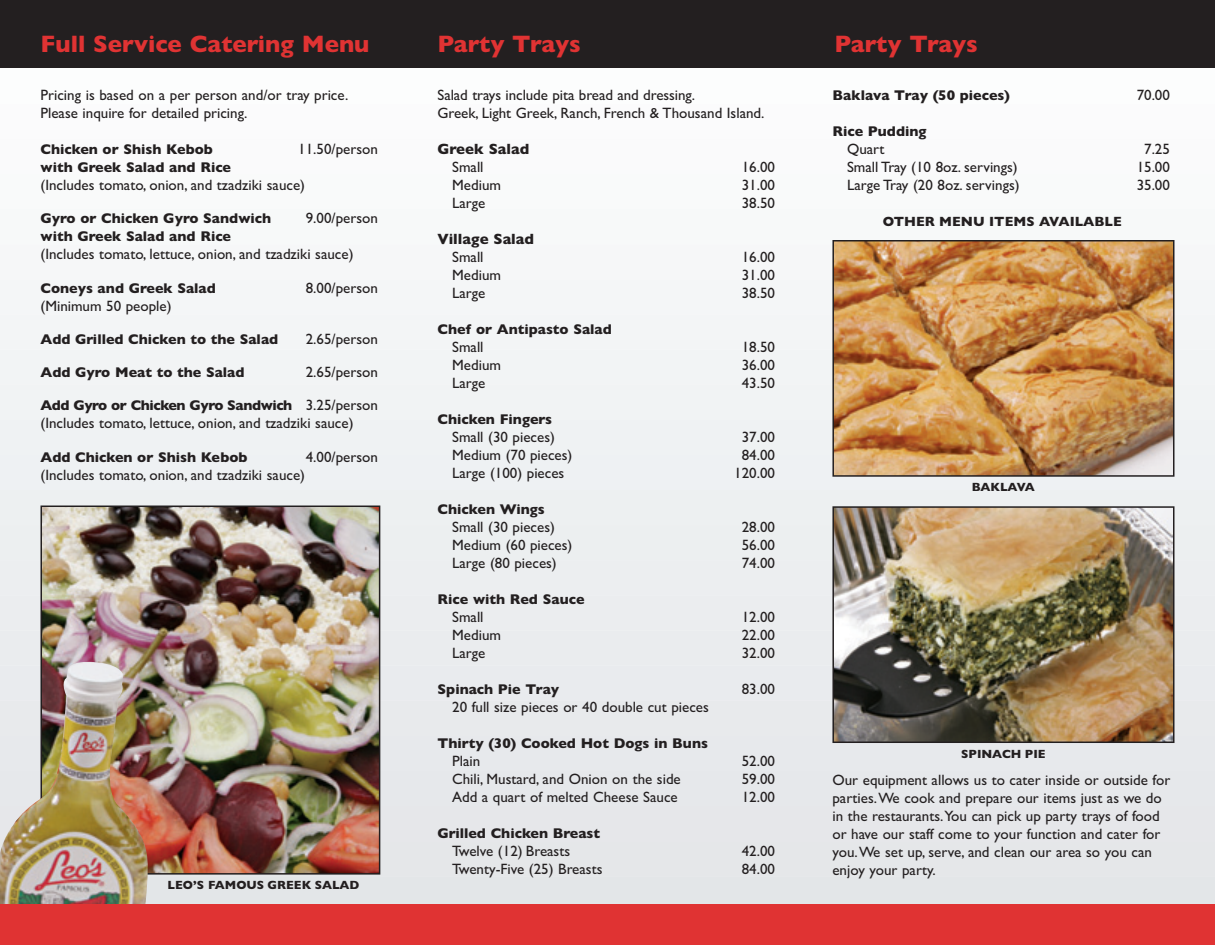
<style>
.page{position:relative;width:1215px;height:945px;background:#fff}
.page>*{position:absolute;margin:0;border:0;box-sizing:border-box;transform-origin:0 0}
.t1{font:700 24px "Gill Sans";color:#e03333}
.t2{font:15px/18px "Gill Sans";color:#231f20}
.t3{font:700 15px "Gill Sans";color:#231f20}
.t4{font:700 14.25px "Gill Sans";color:#231f20}
.t5{font:700 14.25px "Gill Sans";letter-spacing:-.03em;color:#231f20}
.t6{font:700 13.5px "Gill Sans";color:#231f20}
.t7{font:700 12px "Gill Sans";color:#231f20}
.t8{font:700 12px "Gill Sans";letter-spacing:-.02em;color:#231f20}
.s1{font-weight:400;font-size:15px}
</style>
<div class="page">
<div style="left:0;top:874px;width:1215px;height:40px;background:#e3e6e8"></div>
<div style="left:0;top:839px;width:1215px;height:40px;background:#e5e7e9"></div>
<div style="left:0;top:804px;width:1215px;height:40px;background:#e6e7ea"></div>
<div style="left:0;top:768px;width:1215px;height:41px;background:#e6e8eb"></div>
<div style="left:0;top:733px;width:1215px;height:40px;background:#e7e9ec"></div>
<div style="left:0;top:698px;width:1215px;height:40px;background:#e8eaec"></div>
<div style="left:0;top:663px;width:1215px;height:40px;background:#e9ebee"></div>
<div style="left:0;top:628px;width:1215px;height:40px;background:#eaecee"></div>
<div style="left:0;top:593px;width:1215px;height:40px;background:#ebedef"></div>
<div style="left:0;top:558px;width:1215px;height:40px;background:#eceef0"></div>
<div style="left:0;top:523px;width:1215px;height:40px;background:#eceff0"></div>
<div style="left:0;top:488px;width:1215px;height:40px;background:#edf0f1"></div>
<div style="left:0;top:452px;width:1215px;height:41px;background:#eef1f3"></div>
<div style="left:0;top:417px;width:1215px;height:40px;background:#eff2f3"></div>
<div style="left:0;top:382px;width:1215px;height:40px;background:#f1f3f4"></div>
<div style="left:0;top:347px;width:1215px;height:40px;background:#f2f4f5"></div>
<div style="left:0;top:312px;width:1215px;height:40px;background:#f3f5f6"></div>
<div style="left:0;top:277px;width:1215px;height:40px;background:#f4f6f7"></div>
<div style="left:0;top:242px;width:1215px;height:40px;background:#f6f7f8"></div>
<div style="left:0;top:207px;width:1215px;height:40px;background:#f7f9f9"></div>
<div style="left:0;top:172px;width:1215px;height:40px;background:#f9fafa"></div>
<div style="left:0;top:136px;width:1215px;height:41px;background:#fafafb"></div>
<div style="left:0;top:101px;width:1215px;height:40px;background:#fbfbfc"></div>
<svg style="left:0;top:67px;width:1215px;height:1px"></svg>
<div style="left:0;top:0;width:1215px;height:67px;background:#231f20"></div>
<img style="left:43px;top:509px;width:334px;height:363px">
<div style="left:40px;top:506px;width:340px;height:369px;border:2px solid #231f20"></div>
<img style="left:835px;top:509px;width:336px;height:231px">
<div style="left:832px;top:506px;width:342px;height:237px;border:2px solid #231f20"></div>
<img style="left:835px;top:243px;width:336px;height:231px">
<div style="left:832px;top:240px;width:342px;height:237px;border:2px solid #231f20"></div>
<img style="left:0;top:662px;width:148px;height:242px">
<div style="left:0;top:904px;width:1215px;height:41px;background:#e03333"></div>
<h1 class="t1" style="left:40px;top:30px;width:331px">Full Service Catering Menu</h1>
<p class="t2" style="left:40px;top:86px;width:309px">Pricing is based on a per person and/or tray price.<br>Please inquire for detailed pricing.</p>
<p class="t4" style="left:40px;top:141px;width:174px">Chicken or Shish Kebob</p>
<p class="t2" style="left:298px;top:140px;width:81px">11.50/person</p>
<p class="t4" style="left:40px;top:159px;width:192px">with Greek Salad and Rice</p>
<p class="t2" style="left:40px;top:176px;width:266px">(Includes tomato, onion, and tzadziki sauce)</p>
<p class="t4" style="left:40px;top:210px;width:232px">Gyro or Chicken Gyro Sandwich</p>
<p class="t2" style="left:306px;top:209px;width:74px">9.00/person</p>
<p class="t4" style="left:40px;top:228px;width:192px">with Greek Salad and Rice</p>
<p class="t2" style="left:40px;top:245px;width:315px">(Includes tomato, lettuce, onion, and tzadziki sauce)</p>
<p class="t4" style="left:40px;top:279px;width:177px">Coneys and Greek Salad</p>
<p class="t2" style="left:306px;top:278px;width:74px">8.00/person</p>
<p class="t2" style="left:40px;top:296px;width:133px">(Minimum 50 people)</p>
<p class="t4" style="left:40px;top:331px;width:239px">Add Grilled Chicken to the Salad</p>
<p class="t2" style="left:306px;top:330px;width:74px">2.65/person</p>
<p class="t4" style="left:40px;top:364px;width:205px">Add Gyro Meat to the Salad</p>
<p class="t2" style="left:306px;top:363px;width:74px">2.65/person</p>
<p class="t5" style="left:40px;top:397px;width:339px">Add Gyro or Chicken Gyro Sandwich <span class="s1">3.25/person</span></p>
<p class="t2" style="left:40px;top:414px;width:315px">(Includes tomato, lettuce, onion, and tzadziki sauce)</p>
<p class="t4" style="left:40px;top:449px;width:209px">Add Chicken or Shish Kebob</p>
<p class="t2" style="left:306px;top:448px;width:74px">4.00/person</p>
<p class="t2" style="left:40px;top:466px;width:266px">(Includes tomato, onion, and tzadziki sauce)</p>
<p class="t7" style="left:168px;top:878px;width:193px">LEO’S FAMOUS GREEK SALAD</p>
<h1 class="t1" style="left:438px;top:30px;width:145px">Party Trays</h1>
<h1 class="t1" style="left:835px;top:30px;width:145px">Party Trays</h1>
<p class="t4" style="left:832px;top:87px;width:179px">Baklava Tray (50 pieces)</p>
<p class="t2" style="left:1137px;top:86px;width:35px">70.00</p>
<p class="t4" style="left:832px;top:123px;width:96px">Rice Pudding</p>
<p class="t2" style="left:847px;top:140px;width:39px">Quart</p>
<p class="t2" style="left:1144px;top:140px;width:27px">7.25</p>
<p class="t2" style="left:847px;top:158px;width:172px">Small Tray (10 8oz. servings)</p>
<p class="t2" style="left:1137px;top:158px;width:35px">15.00</p>
<p class="t2" style="left:847px;top:176px;width:174px">Large Tray (20 8oz. servings)</p>
<p class="t2" style="left:1137px;top:176px;width:35px">35.00</p>
<p class="t6" style="left:883px;top:213px;width:240px">OTHER MENU ITEMS AVAILABLE</p>
<p class="t2" style="left:438px;top:86px;width:328px">Salad trays include pita bread and dressing.<br>Greek, Light Greek, Ranch, French &amp; Thousand Island.</p>
<p class="t3" style="left:438px;top:140px;width:93px">Greek Salad</p>
<p class="t2" style="left:452px;top:158px;width:33px">Small</p>
<p class="t2" style="left:742px;top:158px;width:35px">16.00</p>
<p class="t2" style="left:452px;top:176px;width:50px">Medium</p>
<p class="t2" style="left:742px;top:176px;width:35px">31.00</p>
<p class="t2" style="left:452px;top:194px;width:35px">Large</p>
<p class="t2" style="left:742px;top:194px;width:35px">38.50</p>
<p class="t3" style="left:438px;top:230px;width:98px">Village Salad</p>
<p class="t2" style="left:452px;top:248px;width:33px">Small</p>
<p class="t2" style="left:742px;top:248px;width:35px">16.00</p>
<p class="t2" style="left:452px;top:266px;width:50px">Medium</p>
<p class="t2" style="left:742px;top:266px;width:35px">31.00</p>
<p class="t2" style="left:452px;top:284px;width:35px">Large</p>
<p class="t2" style="left:742px;top:284px;width:35px">38.50</p>
<p class="t4" style="left:438px;top:321px;width:176px">Chef or Antipasto Salad</p>
<p class="t2" style="left:452px;top:338px;width:33px">Small</p>
<p class="t2" style="left:742px;top:338px;width:35px">18.50</p>
<p class="t2" style="left:452px;top:356px;width:50px">Medium</p>
<p class="t2" style="left:742px;top:356px;width:35px">36.00</p>
<p class="t2" style="left:452px;top:374px;width:35px">Large</p>
<p class="t2" style="left:742px;top:374px;width:35px">43.50</p>
<p class="t4" style="left:438px;top:411px;width:116px">Chicken Fingers</p>
<p class="t2" style="left:452px;top:428px;width:104px">Small (30 pieces)</p>
<p class="t2" style="left:742px;top:428px;width:35px">37.00</p>
<p class="t2" style="left:452px;top:446px;width:122px">Medium (70 pieces)</p>
<p class="t2" style="left:742px;top:446px;width:35px">84.00</p>
<p class="t2" style="left:452px;top:464px;width:114px">Large (100) pieces</p>
<p class="t2" style="left:734px;top:464px;width:42px">120.00</p>
<p class="t4" style="left:438px;top:501px;width:109px">Chicken Wings</p>
<p class="t2" style="left:452px;top:518px;width:104px">Small (30 pieces)</p>
<p class="t2" style="left:742px;top:518px;width:35px">28.00</p>
<p class="t2" style="left:452px;top:536px;width:122px">Medium (60 pieces)</p>
<p class="t2" style="left:742px;top:536px;width:35px">56.00</p>
<p class="t2" style="left:452px;top:554px;width:106px">Large (80 pieces)</p>
<p class="t2" style="left:742px;top:554px;width:35px">74.00</p>
<p class="t4" style="left:438px;top:591px;width:148px">Rice with Red Sauce</p>
<p class="t2" style="left:452px;top:608px;width:33px">Small</p>
<p class="t2" style="left:742px;top:608px;width:35px">12.00</p>
<p class="t2" style="left:452px;top:626px;width:50px">Medium</p>
<p class="t2" style="left:742px;top:626px;width:35px">22.00</p>
<p class="t2" style="left:452px;top:644px;width:35px">Large</p>
<p class="t2" style="left:742px;top:644px;width:35px">32.00</p>
<p class="t4" style="left:438px;top:681px;width:123px">Spinach Pie Tray</p>
<p class="t2" style="left:742px;top:680px;width:35px">83.00</p>
<p class="t2" style="left:452px;top:698px;width:258px">20 full size pieces or 40 double cut pieces</p>
<p class="t4" style="left:438px;top:735px;width:272px">Thirty (30) Cooked Hot Dogs in Buns</p>
<p class="t2" style="left:452px;top:752px;width:30px">Plain</p>
<p class="t2" style="left:742px;top:752px;width:35px">52.00</p>
<p class="t2" style="left:452px;top:770px;width:230px">Chili, Mustard, and Onion on the side</p>
<p class="t2" style="left:742px;top:770px;width:35px">59.00</p>
<p class="t2" style="left:452px;top:788px;width:227px">Add a quart of melted Cheese Sauce</p>
<p class="t2" style="left:742px;top:788px;width:35px">12.00</p>
<p class="t4" style="left:438px;top:825px;width:164px">Grilled Chicken Breast</p>
<p class="t2" style="left:452px;top:842px;width:120px">Twelve (12) Breasts</p>
<p class="t2" style="left:742px;top:842px;width:35px">42.00</p>
<p class="t2" style="left:452px;top:860px;width:152px">Twenty-Five (25) Breasts</p>
<p class="t2" style="left:742px;top:860px;width:35px">84.00</p>
<p class="t8" style="left:972px;top:480px;width:65px">BAKLAVA</p>
<p class="t7" style="left:961px;top:746px;width:86px">SPINACH PIE</p>
<p class="t2" style="left:832px;top:771px;width:339px">Our equipment allows us to cater inside or outside for parties.We cook and prepare our items just as we do in the restaurants.You can pick up party trays of food or have our staff come to your function and cater for you.We set up, serve, and clean our area so you can enjoy your party.</p>
</div>
